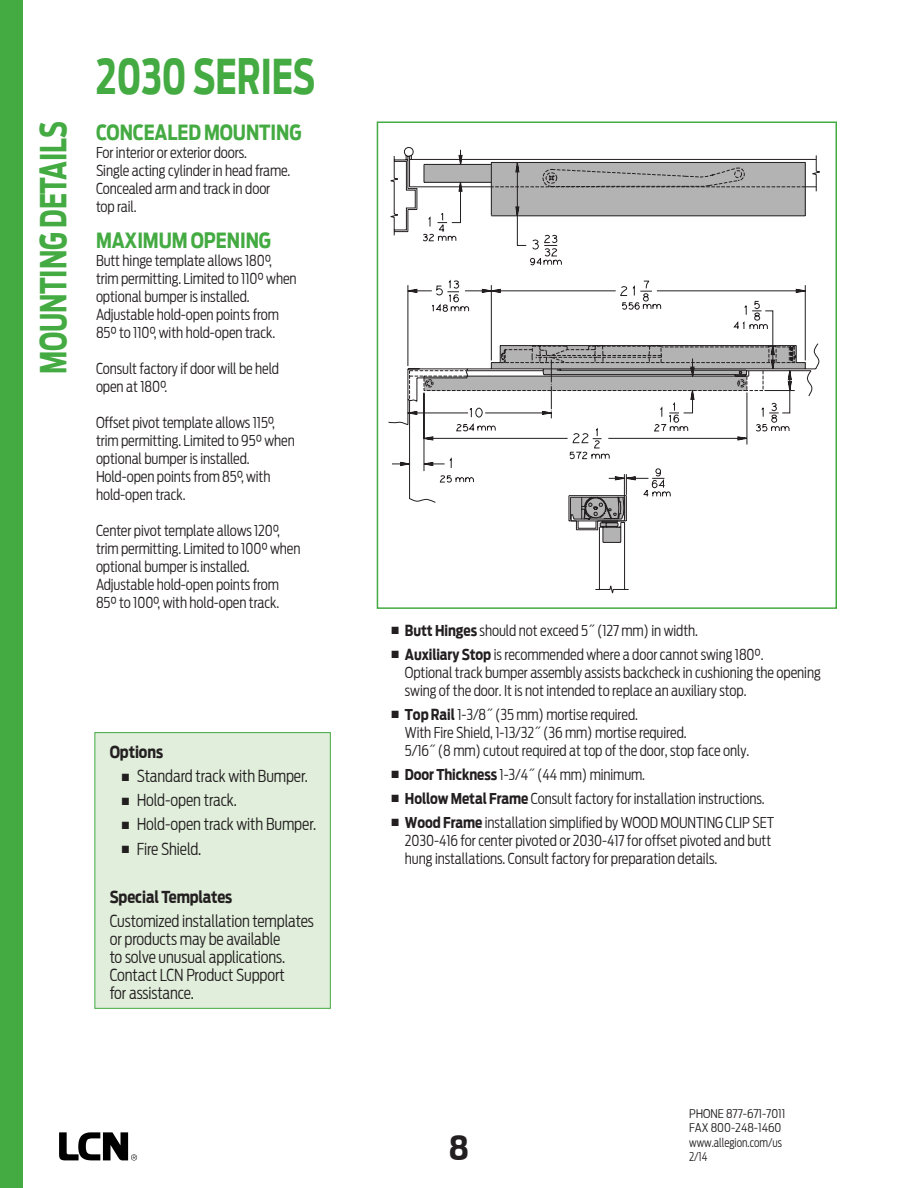
<style>
.page{position:relative;width:918px;height:1188px;background:#fff}
.page>*{position:absolute;margin:0;border:0;box-sizing:border-box;transform-origin:0 0}
.t1{font:700 48px "Antenna Cond";color:#44aa42;scale:.8 1}
.t2{font:700 36px "Antenna Cond";letter-spacing:-.005em;color:#44aa42;scale:.8 1}
.t3{font:700 33px "Antenna Cond";color:#231f20}
.t4{font:700 21px "Antenna Cond";letter-spacing:-.005em;color:#44aa42;scale:.94 1}
.t5{font:300 16.5px/18px "Antenna Cond";letter-spacing:-.005em;color:#231f20;scale:.94 1}
.t6{font:700 16.5px "Antenna Cond";letter-spacing:-.005em;color:#231f20;scale:.94 1}
.t7{font:300 15px/18px "Antenna Cond";letter-spacing:-.005em;color:#231f20;scale:.94 1}
.t8{font:300 12px/14.4px "Antenna Cond";color:#231f20}
.t9{font:300 12px "Antenna Cond";color:#231f20;scale:.9 1}
.s1{font-weight:700}
</style>
<div class="page">
<div style="left:0;top:0;width:22px;height:1188px;background:#44aa42"></div>
<svg style="left:59px;top:1132px;width:78px;height:29px"></svg>
<svg style="left:388px;top:155px;width:432px;height:347px"></svg>
<svg style="left:419px;top:162px;width:394px;height:381px"></svg>
<div style="left:377px;top:122px;width:460px;height:487px;border:2px solid #44aa42"></div>
<div style="left:94px;top:732px;width:237px;height:277px;background:#e0eedb;border:1px solid #44aa42"></div>
<h2 class="t2" style="left:32px;top:374px;width:318px;rotate:-90deg">MOUNTING DETAILS</h2>
<h1 class="t1" style="left:96px;top:48px;width:276px">2030 SERIES</h1>
<h3 class="t4" style="left:96px;top:120px;width:220px">CONCEALED MOUNTING</h3>
<p class="t7" style="left:96px;top:143px;width:208px">For interior or exterior doors.<br>Single acting cylinder in head frame.<br>Concealed arm and track in door top rail.</p>
<h3 class="t4" style="left:96px;top:228px;width:188px">MAXIMUM OPENING</h3>
<p class="t7" style="left:96px;top:251px;width:215px">Butt hinge template allows 180°, trim permitting. Limited to 110° when optional bumper is installed.<br>Adjustable hold-open points from 85° to 110°, with hold-open track.</p>
<p class="t7" style="left:96px;top:359px;width:196px">Consult factory if door will be held open at 180°.</p>
<p class="t7" style="left:96px;top:413px;width:213px">Offset pivot template allows 115°, trim permitting. Limited to 95° when optional bumper is installed.<br>Hold-open points from 85°, with hold-open track.</p>
<p class="t7" style="left:96px;top:521px;width:219px">Center pivot template allows 120°, trim permitting. Limited to 100° when optional bumper is installed.<br>Adjustable hold-open points from 85° to 100°, with hold-open track.</p>
<p class="t6" style="left:110px;top:742px;width:58px">Options</p>
<p class="t5" style="left:122px;top:767px;width:200px">■ Standard track with Bumper.</p>
<p class="t5" style="left:122px;top:791px;width:124px">■ Hold-open track.</p>
<p class="t5" style="left:122px;top:815px;width:208px">■ Hold-open track with Bumper.</p>
<p class="t5" style="left:122px;top:840px;width:86px">■ Fire Shield.</p>
<p class="t6" style="left:110px;top:887px;width:132px">Special Templates</p>
<p class="t5" style="left:110px;top:912px;width:219px">Customized installation templates or products may be available<br>to solve unusual applications.<br>Contact LCN Product Support<br>for assistance.</p>
<p class="t7" style="left:391px;top:621px;width:328px">■ <span class="s1">Butt Hinges</span> should not exceed 5˝ (127 mm) in width.</p>
<p class="t7" style="left:405px;top:645px;width:444px;text-indent:-14px">■ <span class="s1">Auxiliary Stop</span> is recommended where a door cannot swing 180°.<br>Optional track bumper assembly assists backcheck in cushioning the opening swing of the door. It is not intended to replace an auxiliary stop.</p>
<p class="t7" style="left:405px;top:705px;width:368px;text-indent:-14px">■ <span class="s1">Top Rail</span> 1-3/8˝ (35 mm) mortise required.<br>With Fire Shield, 1-13/32˝ (36 mm) mortise required.<br>5/16˝ (8 mm) cutout required at top of the door, stop face only.</p>
<p class="t7" style="left:391px;top:765px;width:271px">■ <span class="s1">Door Thickness</span> 1-3/4˝ (44 mm) minimum.</p>
<p class="t7" style="left:391px;top:789px;width:399px">■ <span class="s1">Hollow Metal Frame</span> Consult factory for installation instructions.</p>
<p class="t7" style="left:405px;top:813px;width:395px;text-indent:-14px">■ <span class="s1">Wood Frame</span> installation simplified by WOOD MOUNTING CLIP SET<br>2030-416 for center pivoted or 2030-417 for offset pivoted and butt hung installations. Consult factory for preparation details.</p>
<h3 class="t3" style="left:449px;top:1129px;width:22px">8</h3>
<p class="t8" style="left:689px;top:1107px;width:98px">PHONE 877-671-7011<br>FAX 800-248-1460 www.allegion.com/us</p>
<p class="t9" style="left:689px;top:1150px;width:22px">2/14</p>
</div>
